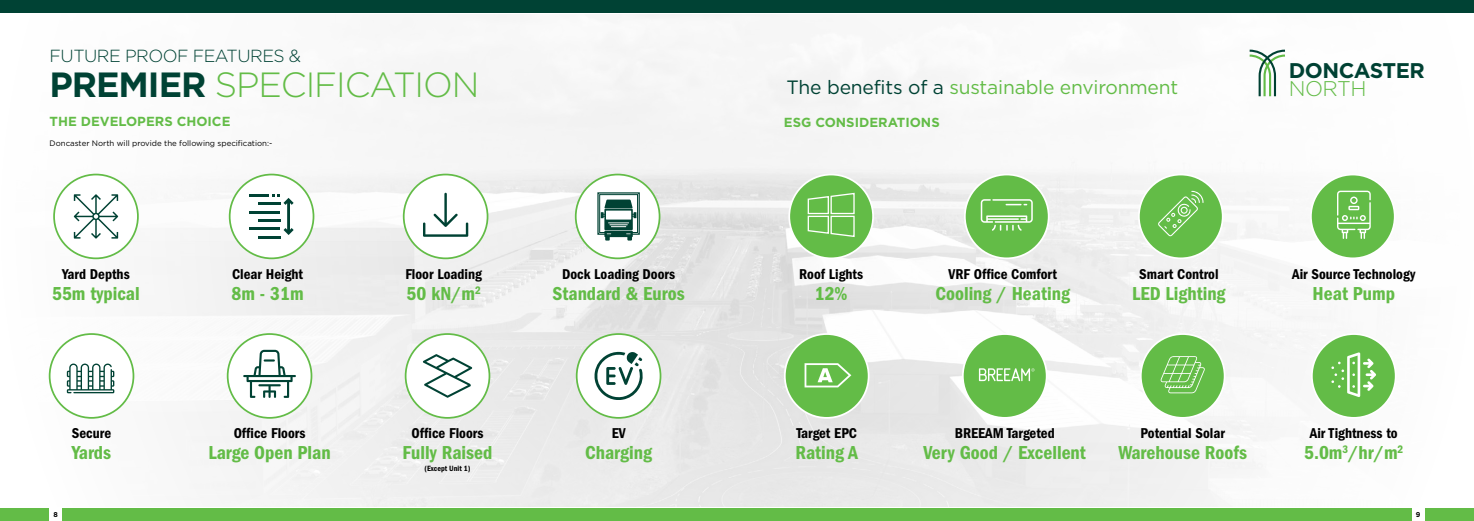
<style>
.page{position:relative;width:1474px;height:521px;background:#fff}
.page>*{position:absolute;margin:0;border:0;box-sizing:border-box;transform-origin:0 0}
.t1{font:300 35px "Gotham";letter-spacing:-.03em;color:#63bc47}
.t2{font:700 21.26px "Gotham";letter-spacing:-.025em;color:#004133}
.t3{font:300 21.26px "Gotham";letter-spacing:-.025em;color:#62bb46}
.t4{font:19.43px "ITC Franklin Gothic Std Dm Cd";color:#63bc47}
.t5{font:19.25px "Gotham";letter-spacing:-.01em;color:#63bc47}
.t6{font:300 17.5px "Gotham";letter-spacing:-.03em;color:#004234}
.t7{font:14.79px "ITC Franklin Gothic Std Dm Cd";color:#000}
.t8{font:700 13.12px "Gotham";color:#63bc47}
.t9{font:7.88px "Gotham";color:#000}
.t10{font:7.88px "ITC Franklin Gothic Std Dm Cd";color:#000}
.t11{font:700 7px "Gotham";color:#000}
.s1{font-weight:700;color:#004234}
.s2{color:#004234}
</style>
<div class="page">
<img style="left:48px;top:15px;width:1345px;height:491px">
<div style="left:0;top:0;width:737px;height:12px;background:#004234"></div>
<div style="left:737px;top:0;width:736px;height:12px;background:#004234"></div>
<svg style="left:1249px;top:50px;width:38px;height:47px"></svg>
<div style="left:404px;top:174px;width:83px;height:84px;background:#fff;border-radius:50%"></div>
<div style="left:403px;top:174px;width:85px;height:85px;border:2px solid #63bc47;border-radius:50%"></div>
<div style="left:1138px;top:174px;width:84px;height:84px;background:#63bc47;border-radius:50%"></div>
<div style="left:1137px;top:174px;width:86px;height:85px;border:2px solid #fff;border-radius:50%"></div>
<svg style="left:423px;top:193px;width:45px;height:44px"></svg>
<div style="left:54px;top:174px;width:84px;height:84px;background:#fff;border-radius:50%"></div>
<div style="left:53px;top:174px;width:86px;height:85px;border:2px solid #63bc47;border-radius:50%"></div>
<div style="left:789px;top:174px;width:84px;height:84px;background:#63bc47;border-radius:50%"></div>
<div style="left:788px;top:174px;width:86px;height:85px;border:2px solid #fff;border-radius:50%"></div>
<svg style="left:74px;top:194px;width:44px;height:45px"></svg>
<div style="left:230px;top:174px;width:83px;height:84px;background:#fff;border-radius:50%"></div>
<div style="left:229px;top:174px;width:85px;height:85px;border:2px solid #63bc47;border-radius:50%"></div>
<div style="left:964px;top:174px;width:84px;height:84px;background:#63bc47;border-radius:50%"></div>
<div style="left:964px;top:174px;width:85px;height:85px;border:2px solid #fff;border-radius:50%"></div>
<hr style="left:258px;top:236px;width:22px;height:3px;background:#004234">
<hr style="left:249px;top:211px;width:31px;height:3px;background:#004234">
<hr style="left:249px;top:228px;width:31px;height:2px;background:#004234">
<hr style="left:258px;top:202px;width:22px;height:3px;background:#004234">
<hr style="left:258px;top:219px;width:22px;height:3px;background:#004234">
<hr style="left:249px;top:194px;width:20px;height:3px;background:#004234">
<svg style="left:272px;top:194px;width:22px;height:41px"></svg>
<svg style="left:1158px;top:191px;width:45px;height:46px"></svg>
<svg style="left:807px;top:192px;width:48px;height:45px"></svg>
<svg style="left:980px;top:199px;width:52px;height:32px"></svg>
<div style="left:575px;top:174px;width:84px;height:84px;background:#fff;border-radius:50%"></div>
<div style="left:575px;top:174px;width:85px;height:85px;border:2px solid #63bc47;border-radius:50%"></div>
<div style="left:1310px;top:174px;width:84px;height:84px;background:#63bc47;border-radius:50%"></div>
<div style="left:1309px;top:174px;width:86px;height:85px;border:2px solid #fff;border-radius:50%"></div>
<svg style="left:597px;top:192px;width:43px;height:49px"></svg>
<svg style="left:1337px;top:191px;width:33px;height:48px"></svg>
<div style="left:0;top:508px;width:737px;height:13px;background:#63bc47"></div>
<div style="left:737px;top:508px;width:736px;height:13px;background:#63bc47"></div>
<div style="left:405px;top:334px;width:84px;height:84px;background:#fff;border-radius:50%"></div>
<div style="left:405px;top:333px;width:85px;height:86px;border:2px solid #63bc47;border-radius:50%"></div>
<div style="left:1140px;top:334px;width:84px;height:84px;background:#63bc47;border-radius:50%"></div>
<div style="left:1139px;top:333px;width:86px;height:86px;border:2px solid #fff;border-radius:50%"></div>
<svg style="left:423px;top:354px;width:49px;height:44px"></svg>
<div style="left:576px;top:334px;width:84px;height:84px;background:#fff;border-radius:50%"></div>
<div style="left:576px;top:333px;width:85px;height:86px;border:2px solid #63bc47;border-radius:50%"></div>
<div style="left:1311px;top:334px;width:84px;height:84px;background:#63bc47;border-radius:50%"></div>
<div style="left:1310px;top:333px;width:86px;height:86px;border:2px solid #fff;border-radius:50%"></div>
<svg style="left:594px;top:352px;width:49px;height:48px"></svg>
<div style="left:228px;top:334px;width:83px;height:84px;background:#fff;border-radius:50%"></div>
<div style="left:227px;top:333px;width:85px;height:86px;border:2px solid #63bc47;border-radius:50%"></div>
<div style="left:962px;top:334px;width:84px;height:84px;background:#63bc47;border-radius:50%"></div>
<div style="left:962px;top:333px;width:85px;height:86px;border:2px solid #fff;border-radius:50%"></div>
<svg style="left:243px;top:350px;width:53px;height:48px"></svg>
<div style="left:50px;top:334px;width:83px;height:84px;background:#fff;border-radius:50%"></div>
<div style="left:49px;top:333px;width:85px;height:86px;border:2px solid #63bc47;border-radius:50%"></div>
<div style="left:784px;top:334px;width:84px;height:84px;background:#63bc47;border-radius:50%"></div>
<div style="left:784px;top:333px;width:85px;height:86px;border:2px solid #fff;border-radius:50%"></div>
<svg style="left:67px;top:363px;width:47px;height:30px"></svg>
<svg style="left:804px;top:363px;width:47px;height:24px"></svg>
<svg style="left:978px;top:368px;width:56px;height:13px"></svg>
<svg style="left:1160px;top:356px;width:45px;height:37px"></svg>
<svg style="left:1331px;top:352px;width:45px;height:45px"></svg>
<div style="left:50px;top:508px;width:12px;height:13px;background:#fff"></div>
<div style="left:1411px;top:508px;width:13px;height:13px;background:#fff"></div>
<p class="t6" style="left:50px;top:47px;width:253px">FUTURE PROOF FEATURES &amp;</p>
<h1 class="t1" style="left:50px;top:66px;width:431px"><span class="s1">PREMIER</span> SPECIFICATION</h1>
<p class="t8" style="left:50px;top:114px;width:182px">THE DEVELOPERS CHOICE</p>
<p class="t9" style="left:50px;top:138px;width:224px">Doncaster North will provide the following specification:-</p>
<h3 class="t5" style="left:786px;top:77px;width:393px"><span class="s2">The benefits of a</span> sustainable environment</h3>
<p class="t8" style="left:784px;top:115px;width:157px">ESG CONSIDERATIONS</p>
<h2 class="t2" style="left:1288px;top:58px;width:138px">DONCASTER</h2>
<h2 class="t3" style="left:1288px;top:77px;width:79px">NORTH</h2>
<p class="t7" style="left:62px;top:266px;width:69px">Yard Depths</p>
<h3 class="t4" style="left:52px;top:282px;width:89px">55m typical</h3>
<p class="t7" style="left:232px;top:266px;width:73px">Clear Height</p>
<h3 class="t4" style="left:231px;top:282px;width:74px">8m - 31m</h3>
<p class="t7" style="left:405px;top:266px;width:78px">Floor Loading</p>
<h3 class="t4" style="left:406px;top:282px;width:76px">50 kN/m<sup>2</sup></h3>
<p class="t7" style="left:562px;top:266px;width:115px">Dock Loading Doors</p>
<h3 class="t4" style="left:552px;top:282px;width:134px">Standard &amp; Euros</h3>
<p class="t7" style="left:799px;top:266px;width:65px">Roof Lights</p>
<h3 class="t4" style="left:814px;top:282px;width:34px">12%</h3>
<p class="t7" style="left:948px;top:266px;width:110px">VRF Office Comfort</p>
<h3 class="t4" style="left:935px;top:282px;width:136px">Cooling / Heating</h3>
<p class="t7" style="left:1139px;top:266px;width:81px">Smart Control</p>
<h3 class="t4" style="left:1132px;top:282px;width:95px">LED Lighting</h3>
<p class="t7" style="left:1292px;top:266px;width:125px">Air Source Technology</p>
<h3 class="t4" style="left:1312px;top:282px;width:84px">Heat Pump</h3>
<p class="t7" style="left:72px;top:425px;width:41px">Secure</p>
<h3 class="t4" style="left:72px;top:441px;width:41px">Yards</h3>
<p class="t7" style="left:234px;top:425px;width:73px">Office Floors</p>
<h3 class="t4" style="left:208px;top:441px;width:124px">Large Open Plan</h3>
<p class="t7" style="left:411px;top:425px;width:73px">Office Floors</p>
<h3 class="t4" style="left:402px;top:441px;width:91px">Fully Raised</h3>
<p class="t10" style="left:424px;top:464px;width:48px">(Except Unit 1)</p>
<p class="t7" style="left:611px;top:425px;width:15px">EV</p>
<h3 class="t4" style="left:585px;top:441px;width:68px">Charging</h3>
<p class="t7" style="left:796px;top:425px;width:62px">Target EPC</p>
<h3 class="t4" style="left:795px;top:441px;width:64px">Rating A</h3>
<p class="t7" style="left:954px;top:425px;width:102px">BREEAM Targeted</p>
<h3 class="t4" style="left:923px;top:441px;width:164px">Very Good / Excellent</h3>
<p class="t7" style="left:1140px;top:425px;width:86px">Potential Solar</p>
<h3 class="t4" style="left:1118px;top:441px;width:130px">Warehouse Roofs</h3>
<p class="t7" style="left:1309px;top:425px;width:89px">Air Tightness to</p>
<h3 class="t4" style="left:1304px;top:441px;width:101px">5.0m<sup>3</sup>/hr/m<sup>2</sup></h3>
<p class="t11" style="left:54px;top:511px;width:6px">8</p>
<p class="t11" style="left:1415px;top:511px;width:6px">9</p>
</div>
